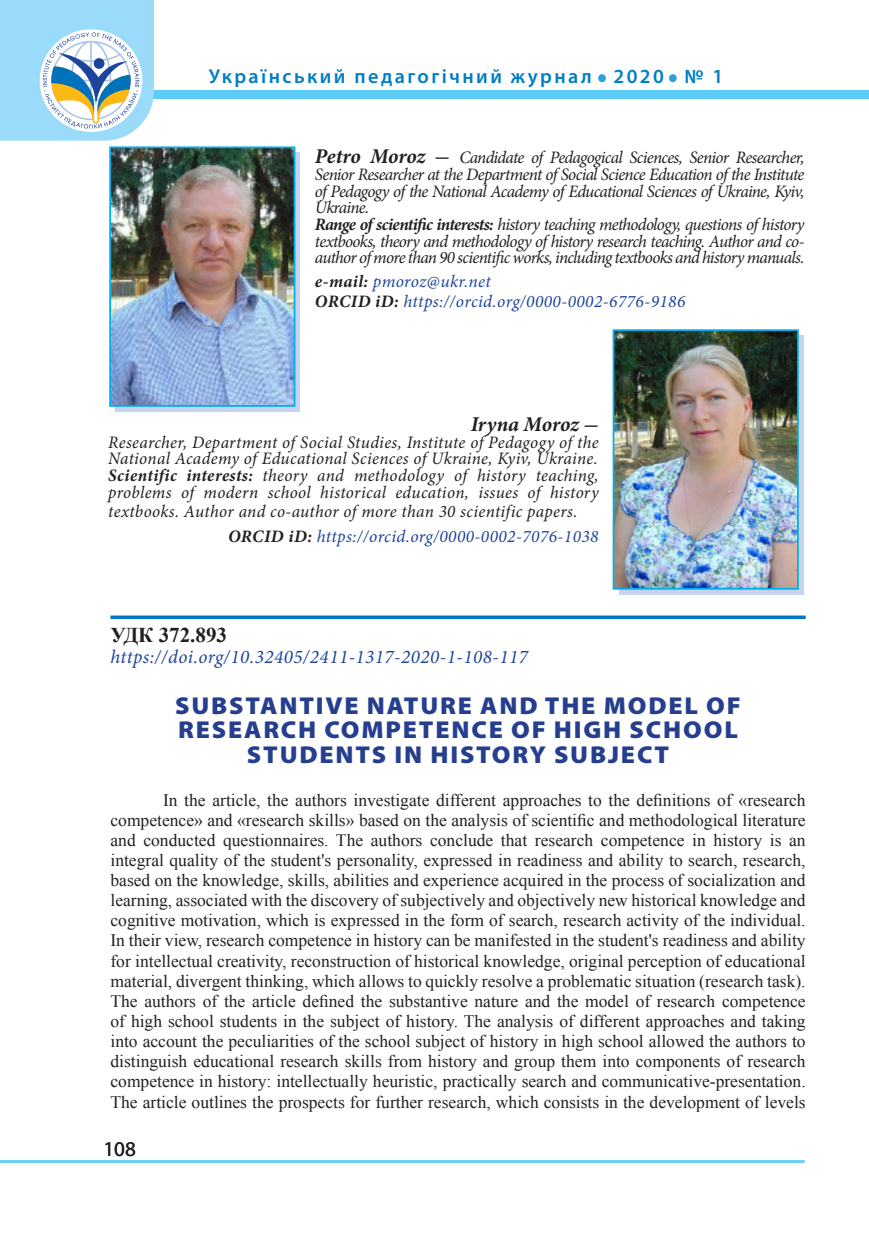
<style>
.page{position:relative;width:869px;height:1241px;background:#fff}
.page>*{position:absolute;margin:0;border:0;box-sizing:border-box;transform-origin:0 0}
.t1{font:600 50.4px "Myriad Pro";color:#2aa2db}
.t2{font:900 24.5px/24.5px "Myriad Pro";letter-spacing:.07em;color:#253f8e;text-align:center;scale:1.05 1}
.t3{font:italic 700 21px "Minion Pro";letter-spacing:-.005em;color:#231f20}
.t4{font:700 21px "Times New Roman";color:#231f20}
.t5{font:21px "Myriad Pro";color:#231f20}
.t6{font:600 20.12px "Myriad Pro";letter-spacing:.12em;color:#007ec5}
.t7{font:italic 19.25px "Minion Pro";letter-spacing:.025em;color:#1d449b}
.t8{font:17.5px/20.1px "Times New Roman";color:#231f20;text-align:justify}
.t9{font:italic 17.5px/16.6px "Minion Pro";letter-spacing:-.04em;color:#231f20}
.t10{font:italic 17.5px/25.9px "Minion Pro";letter-spacing:.02em;color:#231f20}
.t11{font:italic 17.5px/19.2px "Minion Pro";letter-spacing:.02em;color:#1d449b}
.s1{font-weight:700;font-size:21px}
.s2{font-weight:700}
.s3{font-weight:700;color:#231f20}
.s4{color:#1d449b}
</style>
<div class="page">
<hr style="left:0;top:1159px;width:804px;height:3px;background:#6bcff6">
<div style="left:0;top:90px;width:868px;height:8px;background:#5accf5"></div>
<svg style="left:0;top:0;width:154px;height:141px"></svg>
<div style="left:115px;top:152px;width:185px;height:260px;background:#c6d5ed"></div>
<img style="left:112px;top:149px;width:180px;height:255px">
<div style="left:109px;top:146px;width:186px;height:261px;border:2px solid #00aeef"></div>
<svg style="left:110px;top:615px;width:695px;height:4px;background:#228ac8"></svg>
<svg style="left:618px;top:335px;width:185px;height:259px;background:#a8cfed"></svg>
<img style="left:615px;top:332px;width:180px;height:254px">
<div style="left:612px;top:329px;width:186px;height:260px;border:2px solid #00aeef"></div>
<p class="t6" style="left:208px;top:64px;width:384px">Український педагогічний журнал</p>
<h1 class="t1" style="left:595px;top:33px;width:13px">.</h1>
<p class="t6" style="left:613px;top:64px;width:52px">2020</p>
<h1 class="t1" style="left:666px;top:33px;width:13px">.</h1>
<p class="t6" style="left:684px;top:64px;width:40px">№ 1</p>
<p class="t9" style="left:315px;top:149px;width:491px"><span class="s1">Petro Moroz -</span> Candidate of Pedagogical Sciences, Senior Researcher, Senior Researcher at the Department of Social Science Education of the Institute of Pedagogy of the National Academy of Educational Sciences of Ukraine, Kyiv, Ukraine.<br><span class="s2">Range of scientific interests:</span> history teaching methodology, questions of history textbooks, theory and methodology of history research teaching. Author and co&shy;author of more than 90 scientific works, including textbooks and history manuals.</p>
<p class="t11" style="left:315px;top:272px;width:372px"><span class="s3">e-mail:</span> pmoroz@ukr.net<br><span class="s3">ORCID iD:</span> https://orcid.org/0000-0002-6776-9186</p>
<p class="t3" style="left:470px;top:409px;width:129px">Iryna Moroz -</p>
<p class="t9" style="left:108px;top:433px;width:491px;text-align:justify">Researcher, Department of Social Studies, Institute of Pedagogy of the National Academy of Educational Sciences of Ukraine, Kyiv, Ukraine.<br><span class="s2">Scientific interests:</span> theory and methodology of history teaching, problems of modern school historical education, issues of history</p>
<p class="t10" style="left:228px;top:498px;width:372px;text-indent:-120px">textbooks. Author and co-author of more than 30 scientific papers.<br><span class="s2">ORCID iD:</span> <span class="s4">https://orcid.org/0000-0002-7076-1038</span></p>
<p class="t4" style="left:110px;top:620px;width:118px">УДК 372.893</p>
<p class="t7" style="left:110px;top:644px;width:418px">https://doi.org/10.32405/2411-1317-2020-1-108-117</p>
<h2 class="t2" style="left:175px;top:692px;width:540px">SUBSTANTIVE NATURE AND THE MODEL OF<br>RESEARCH COMPETENCE OF HIGH SCHOOL<br>STUDENTS IN HISTORY SUBJECT</h2>
<p class="t8" style="left:110px;top:788px;width:696px;text-indent:52px">In the article, the authors investigate different approaches to the definitions of «research competence» and «research skills» based on the analysis of scientific and methodological literature and conducted questionnaires. The authors conclude that research competence in history is an integral quality of the student's personality, expressed in readiness and ability to search, research, based on the knowledge, skills, abilities and experience acquired in the process of socialization and learning, associated with the discovery of subjectively and objectively new historical knowledge and cognitive motivation, which is expressed in the form of search, research activity of the individual.<br>In their view, research competence in history can be manifested in the student's readiness and ability for intellectual creativity, reconstruction of historical knowledge, original perception of educational material, divergent thinking, which allows to quickly resolve a problematic situation (research task).<br>The authors of the article defined the substantive nature and the model of research competence of high school students in the subject of history. The analysis of different approaches and taking into account the peculiarities of the school subject of history in high school allowed the authors to distinguish educational research skills from history and group them into components of research competence in history: intellectually heuristic, practically search and communicative-presentation.<br>The article outlines the prospects for further research, which consists in the development of levels</p>
<p class="t5" style="left:103px;top:1135px;width:34px">108</p>
</div>
